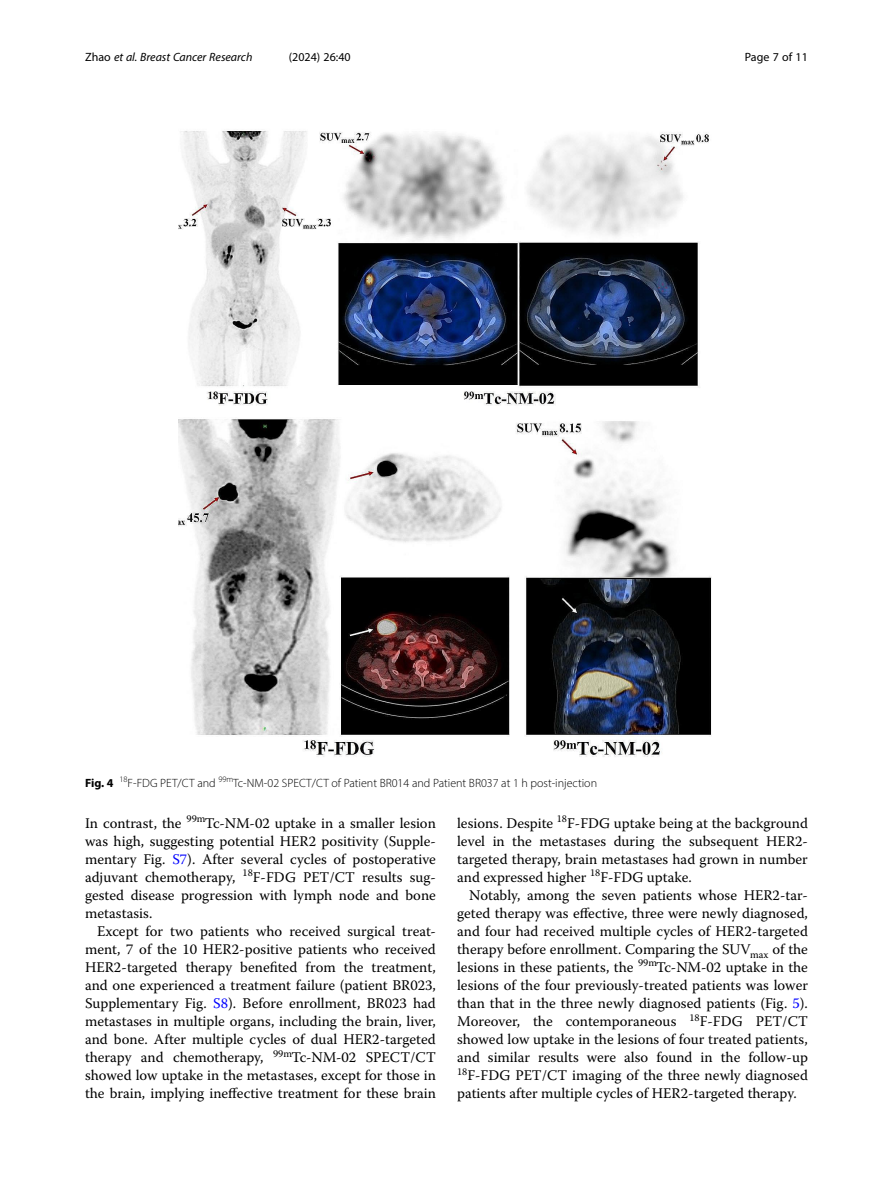
<style>
.page{position:relative;width:893px;height:1191px;background:#fff}
.page>*{position:absolute;margin:0;border:0;box-sizing:border-box;transform-origin:0 0}
.Body_Text_Indent{font:14.7px/18px "Warnock Pro";color:#000;text-align:justify}
.Body_Text{font:14.7px/18px "Warnock Pro";color:#000;text-align:justify}
.Figure_Caption{font:300 12px "Myriad Pro";color:#000}
.t1{font:italic 12px "Myriad Pro";color:#000}
.t2{font:12px "Myriad Pro";color:#000}
.s1{font-style:normal}
.s2{font-weight:700}
.s3{color:#00f}
</style>
<div class="page">
<img style="left:178px;top:131px;width:534px;height:626px">
<p class="t1" style="left:85px;top:50px;width:169px"><span class="s1">Zhao</span> et al. Breast Cancer Research</p>
<p class="t2" style="left:289px;top:50px;width:63px">(2024) 26:40</p>
<p class="t2" style="left:745px;top:50px;width:65px">Page 7 of 11</p>
<p class="Figure_Caption" style="left:85px;top:775px;width:514px"><span class="s2">Fig. 4</span> <sup>18</sup>F-FDG PET/CT and <sup>99m</sup>Tc-NM-02 SPECT/CT of Patient BR014 and Patient BR037 at 1 h post-injection</p>
<p class="Body_Text" style="left:85px;top:814px;width:352px">In contrast, the <sup>99m</sup>Tc-NM-02 uptake in a smaller lesion was high, suggesting potential HER2 positivity (Supple&shy;mentary Fig. <span class="s3">S7</span>). After several cycles of postoperative adjuvant chemotherapy, <sup>18</sup>F-FDG PET/CT results sug&shy;gested disease progression with lymph node and bone metastasis.</p>
<p class="Body_Text_Indent" style="left:85px;top:922px;width:352px;text-indent:12px">Except for two patients who received surgical treat&shy;ment, 7 of the 10 HER2-positive patients who received HER2-targeted therapy benefited from the treatment, and one experienced a treatment failure (patient BR023, Supplementary Fig. <span class="s3">S8</span>). Before enrollment, BR023 had metastases in multiple organs, including the brain, liver, and bone. After multiple cycles of dual HER2-targeted therapy and chemotherapy, <sup>99m</sup>Tc-NM-02 SPECT/CT showed low uptake in the metastases, except for those in the brain, implying ineffective treatment for these brain</p>
<p class="Body_Text_Indent" style="left:457px;top:814px;width:352px">lesions. Despite <sup>18</sup>F-FDG uptake being at the background level in the metastases during the subsequent HER2- targeted therapy, brain metastases had grown in number and expressed higher <sup>18</sup>F-FDG uptake.</p>
<p class="Body_Text_Indent" style="left:457px;top:886px;width:352px;text-indent:12px">Notably, among the seven patients whose HER2-tar&shy;geted therapy was effective, three were newly diagnosed, and four had received multiple cycles of HER2-targeted therapy before enrollment. Comparing the SUV<sub>max</sub> of the lesions in these patients, the <sup>99m</sup>Tc-NM-02 uptake in the lesions of the four previously-treated patients was lower than that in the three newly diagnosed patients (Fig. <span class="s3">5</span>).<br>Moreover, the contemporaneous <sup>18</sup>F-FDG PET/CT showed low uptake in the lesions of four treated patients, and similar results were also found in the follow-up <sup>18</sup>F-FDG PET/CT imaging of the three newly diagnosed patients after multiple cycles of HER2-targeted therapy.</p>
</div>
